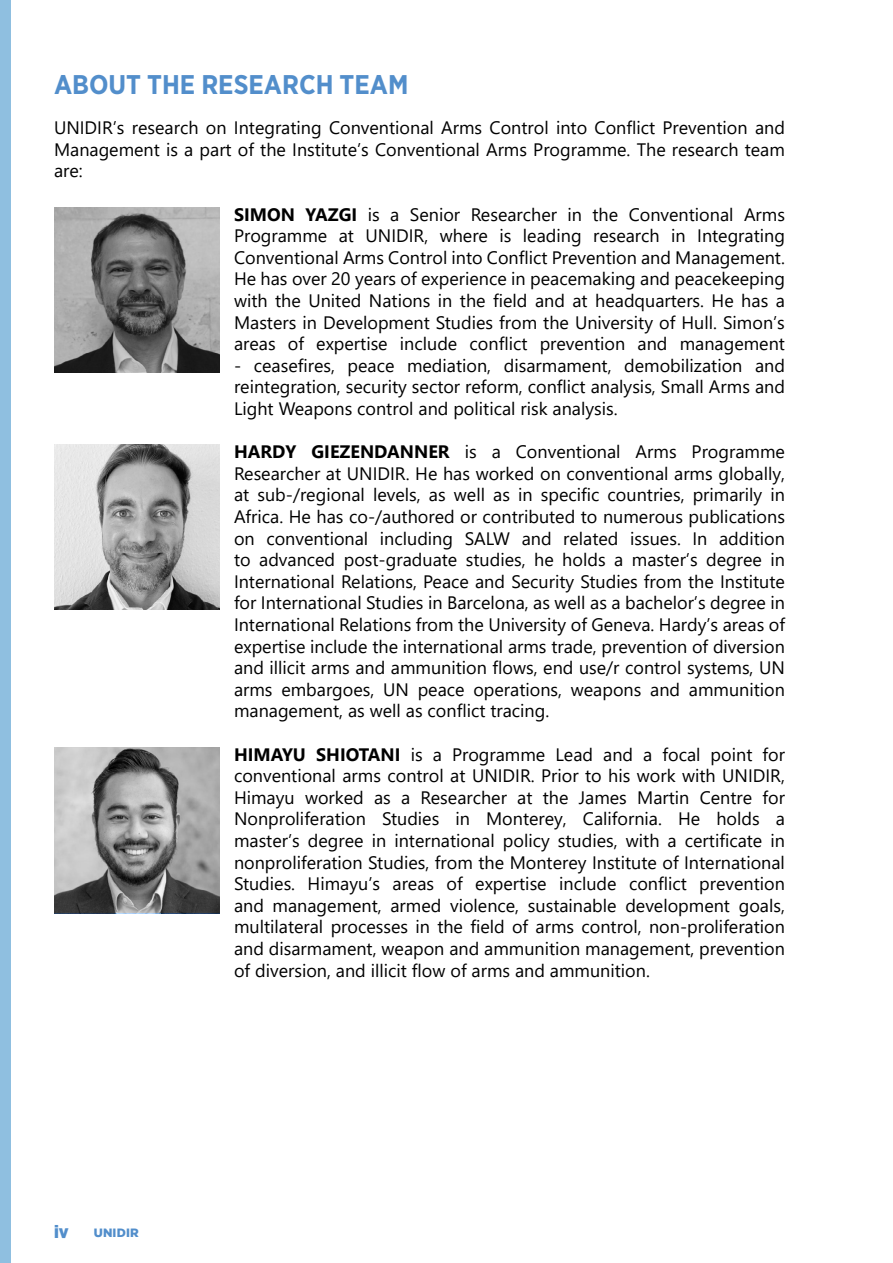
<style>
.page{position:relative;width:893px;height:1263px;background:#fff}
.page>*{position:absolute;margin:0;border:0;box-sizing:border-box;transform-origin:0 0}
.t1{font:700 27px "Gotham Narrow";color:#528ecb}
.t2{font:18px/21.6px "Segoe UI";color:#000;text-align:justify}
.t3{font:900 18px "Gotham Narrow";color:#528ecb}
.t4{font:900 12px "Gotham";letter-spacing:.015em;color:#528ecb}
.s1{font-weight:700}
</style>
<div class="page">
<div style="left:0;top:0;width:11px;height:1263px;background:#8fbfe0"></div>
<svg style="left:54px;top:444px;width:166px;height:166px"></svg>
<svg style="left:54px;top:207px;width:166px;height:166px"></svg>
<svg style="left:54px;top:748px;width:166px;height:165px"></svg>
<h1 class="t1" style="left:54px;top:67px;width:356px">ABOUT THE RESEARCH TEAM</h1>
<p class="t2" style="left:54px;top:115px;width:732px">UNIDIR’s research on Integrating Conventional Arms Control into Conflict Prevention and Management is a part of the Institute’s Conventional Arms Programme. The research team are:</p>
<p class="t2" style="left:234px;top:202px;width:552px"><span class="s1">SIMON YAZGI</span> is a Senior Researcher in the Conventional Arms Programme at UNIDIR, where is leading research in Integrating Conventional Arms Control into Conflict Prevention and Management.<br>He has over 20 years of experience in peacemaking and peacekeeping with the United Nations in the field and at headquarters. He has a Masters in Development Studies from the University of Hull. Simon’s areas of expertise include conflict prevention and management</p>
<p class="t2" style="left:234px;top:353px;width:552px">- ceasefires, peace mediation, disarmament, demobilization and reintegration, security sector reform, conflict analysis, Small Arms and Light Weapons control and political risk analysis.</p>
<p class="t2" style="left:234px;top:439px;width:552px"><span class="s1">HARDY GIEZENDANNER</span> is a Conventional Arms Programme Researcher at UNIDIR. He has worked on conventional arms globally, at sub-/regional levels, as well as in specific countries, primarily in Africa. He has co-/authored or contributed to numerous publications on conventional including SALW and related issues. In addition to advanced post-graduate studies, he holds a master’s degree in International Relations, Peace and Security Studies from the Institute for International Studies in Barcelona, as well as a bachelor’s degree in International Relations from the University of Geneva. Hardy’s areas of expertise include the international arms trade, prevention of diversion and illicit arms and ammunition flows, end use/r control systems, UN arms embargoes, UN peace operations, weapons and ammunition management, as well as conflict tracing.</p>
<p class="t2" style="left:234px;top:742px;width:552px"><span class="s1">HIMAYU SHIOTANI</span> is a Programme Lead and a focal point for conventional arms control at UNIDIR. Prior to his work with UNIDIR, Himayu worked as a Researcher at the James Martin Centre for Nonproliferation Studies in Monterey, California. He holds a master’s degree in international policy studies, with a certificate in nonproliferation Studies, from the Monterey Institute of International Studies. Himayu’s areas of expertise include conflict prevention and management, armed violence, sustainable development goals, multilateral processes in the field of arms control, non-proliferation and disarmament, weapon and ammunition management, prevention of diversion, and illicit flow of arms and ammunition.</p>
<p class="t3" style="left:54px;top:1220px;width:16px">iv</p>
<p class="t4" style="left:94px;top:1226px;width:47px">UNIDIR</p>
</div>
